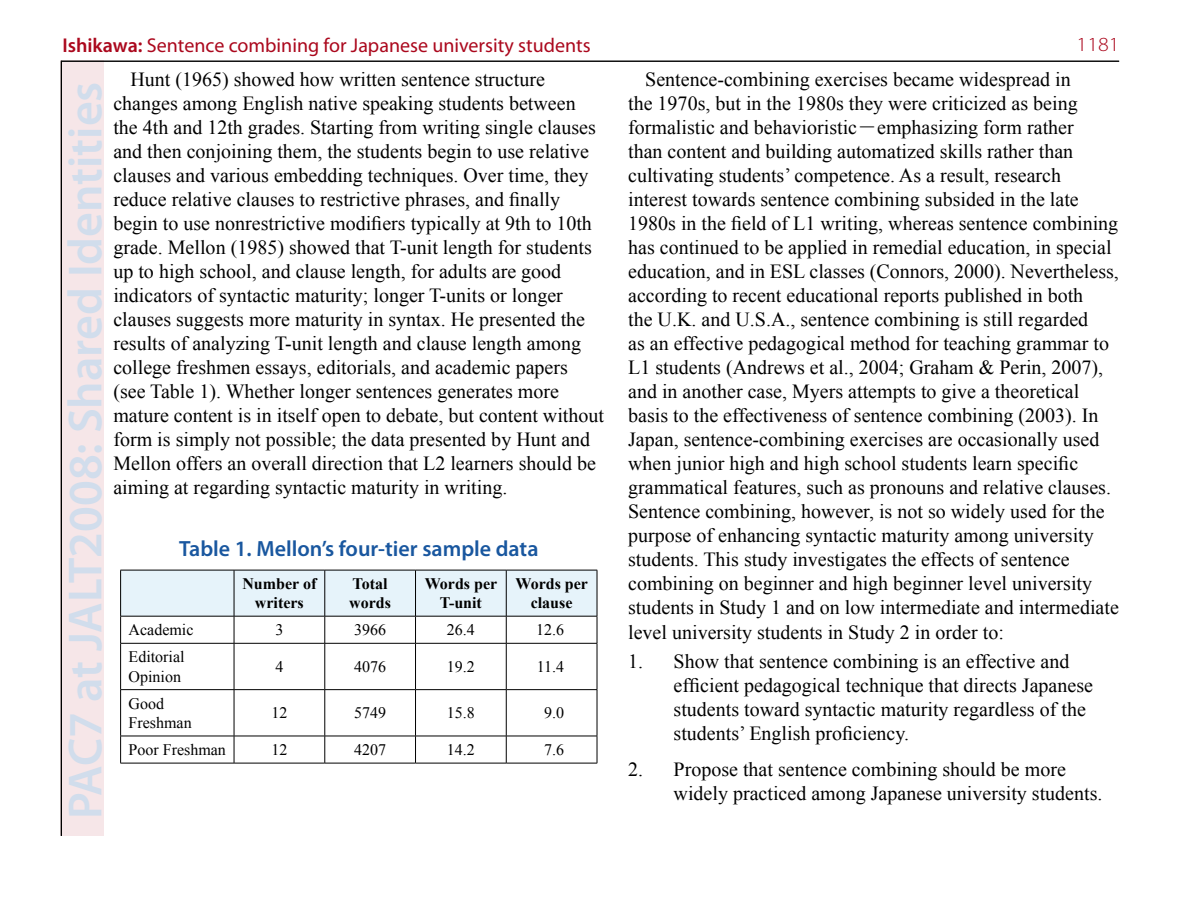
<style>
.page{position:relative;width:1191px;height:908px;background:#fff}
.page>*{position:absolute;margin:0;border:0;box-sizing:border-box;transform-origin:0 0}
.t1{font:600 48px "Myriad Pro";color:#d1ddec}
.t2{font:600 22px "Myriad Pro";color:#19579f}
.t3{font:20px/24px "Times New Roman";color:#000}
.t4{font:20px "Myriad Pro";color:#ab081d}
.t5{font:300 20px "Myriad Pro";color:#ab081d;scale:1.1 1}
.t6{font:16px/19.2px "Times New Roman";color:#000}
.t7{font:700 16px/19.2px "Times New Roman";color:#000;text-align:center}
.s1{font-weight:600}
.s2{font-family:"MS Mincho"}
</style>
<div class="page">
<div style="left:60px;top:61px;width:44px;height:774px;background:#f6e6e8"></div>
<hr style="left:61px;top:61px;width:1px;height:774px;background:#000">
<hr style="left:61px;top:61px;width:1058px;height:1px;background:#000">
<hr style="left:120px;top:569px;width:114px;height:1px;background:#000">
<hr style="left:234px;top:569px;width:91px;height:1px;background:#000">
<hr style="left:325px;top:569px;width:90px;height:1px;background:#000">
<hr style="left:415px;top:569px;width:91px;height:1px;background:#000">
<hr style="left:506px;top:569px;width:91px;height:1px;background:#000">
<svg style="left:120px;top:570px;width:477px;height:72px"></svg>
<hr style="left:506px;top:615px;width:91px;height:1px;background:#000">
<hr style="left:120px;top:643px;width:1px;height:46px;background:#000">
<hr style="left:120px;top:642px;width:114px;height:1px;background:#000">
<hr style="left:234px;top:643px;width:1px;height:46px;background:#000">
<hr style="left:234px;top:642px;width:91px;height:1px;background:#000">
<hr style="left:324px;top:643px;width:1px;height:46px;background:#000">
<hr style="left:325px;top:642px;width:90px;height:1px;background:#000">
<hr style="left:415px;top:643px;width:1px;height:46px;background:#000">
<hr style="left:415px;top:642px;width:91px;height:1px;background:#000">
<hr style="left:506px;top:643px;width:1px;height:46px;background:#000">
<hr style="left:596px;top:643px;width:1px;height:46px;background:#000">
<hr style="left:506px;top:642px;width:91px;height:1px;background:#000">
<hr style="left:120px;top:689px;width:1px;height:46px;background:#000">
<hr style="left:120px;top:689px;width:114px;height:1px;background:#000">
<hr style="left:234px;top:689px;width:1px;height:46px;background:#000">
<hr style="left:234px;top:689px;width:91px;height:1px;background:#000">
<hr style="left:324px;top:689px;width:1px;height:46px;background:#000">
<hr style="left:325px;top:689px;width:90px;height:1px;background:#000">
<hr style="left:415px;top:689px;width:1px;height:46px;background:#000">
<hr style="left:415px;top:689px;width:91px;height:1px;background:#000">
<hr style="left:506px;top:689px;width:1px;height:46px;background:#000">
<hr style="left:596px;top:689px;width:1px;height:46px;background:#000">
<hr style="left:506px;top:689px;width:91px;height:1px;background:#000">
<svg style="left:120px;top:736px;width:1px;height:26px"></svg>
<hr style="left:120px;top:735px;width:114px;height:1px;background:#000">
<hr style="left:120px;top:762px;width:114px;height:1px;background:#000">
<svg style="left:234px;top:736px;width:1px;height:26px"></svg>
<hr style="left:234px;top:735px;width:91px;height:1px;background:#000">
<hr style="left:234px;top:762px;width:91px;height:1px;background:#000">
<svg style="left:324px;top:735px;width:1px;height:27px"></svg>
<hr style="left:325px;top:735px;width:90px;height:1px;background:#000">
<hr style="left:325px;top:762px;width:90px;height:1px;background:#000">
<svg style="left:415px;top:736px;width:1px;height:26px"></svg>
<hr style="left:415px;top:735px;width:91px;height:1px;background:#000">
<hr style="left:415px;top:762px;width:91px;height:1px;background:#000">
<svg style="left:506px;top:736px;width:1px;height:26px"></svg>
<svg style="left:596px;top:736px;width:1px;height:26px"></svg>
<hr style="left:506px;top:735px;width:91px;height:1px;background:#000">
<hr style="left:506px;top:762px;width:91px;height:1px;background:#000">
<p class="t4" style="left:62px;top:33px;width:530px"><span class="s1">Ishikawa:</span> Sentence combining for Japanese university students</p>
<p class="t5" style="left:1076px;top:32px;width:41px">1181</p>
<h1 class="t1" style="left:55px;top:818px;width:738px;rotate:-90deg">PAC7 at JALT2008: Shared Identities</h1>
<p class="t3" style="left:113px;top:67px;width:492px;text-indent:17px">Hunt (1965) showed how written sentence structure changes among English native speaking students between the 4th and 12th grades. Starting from writing single clauses and then conjoining them, the students begin to use relative clauses and various embedding techniques. Over time, they reduce relative clauses to restrictive phrases, and finally begin to use nonrestrictive modifiers typically at 9th to 10th grade. Mellon (1985) showed that T-unit length for students up to high school, and clause length, for adults are good indicators of syntactic maturity; longer T-units or longer clauses suggests more maturity in syntax. He presented the results of analyzing T-unit length and clause length among college freshmen essays, editorials, and academic papers (see Table 1). Whether longer sentences generates more mature content is in itself open to debate, but content without form is simply not possible; the data presented by Hunt and Mellon offers an overall direction that L2 learners should be aiming at regarding syntactic maturity in writing.</p>
<p class="t3" style="left:628px;top:67px;width:492px;text-indent:17px">Sentence-combining exercises became widespread in<br>the 1970s, but in the 1980s they were criticized as being formalistic and behavioristic<span class="s2">－</span>emphasizing form rather<br>than content and building automatized skills rather than cultivating students’ competence. As a result, research interest towards sentence combining subsided in the late 1980s in the field of L1 writing, whereas sentence combining has continued to be applied in remedial education, in special education, and in ESL classes (Connors, 2000). Nevertheless, according to recent educational reports published in both<br>the U.K. and U.S.A., sentence combining is still regarded<br>as an effective pedagogical method for teaching grammar to L1 students (Andrews et al., 2004; Graham &amp; Perin, 2007), and in another case, Myers attempts to give a theoretical basis to the effectiveness of sentence combining (2003). In Japan, sentence-combining exercises are occasionally used when junior high and high school students learn specific grammatical features, such as pronouns and relative clauses.<br>Sentence combining, however, is not so widely used for the purpose of enhancing syntactic maturity among university students. This study investigates the effects of sentence combining on beginner and high beginner level university students in Study 1 and on low intermediate and intermediate level university students in Study 2 in order to:</p>
<p class="t3" style="left:673px;top:649px;width:421px;text-indent:-45px">1. Show that sentence combining is an effective and efficient pedagogical technique that directs Japanese students toward syntactic maturity regardless of the students’ English proficiency.</p>
<p class="t3" style="left:673px;top:756px;width:430px;text-indent:-45px">2. Propose that sentence combining should be more widely practiced among Japanese university students.</p>
<p class="t2" style="left:179px;top:534px;width:361px">Table 1. Mellon’s four-tier sample data</p>
<p class="t7" style="left:242px;top:573px;width:75px">Number of writers</p>
<p class="t7" style="left:349px;top:573px;width:43px;text-align:left">Total words</p>
<p class="t7" style="left:425px;top:573px;width:74px">Words per<br>T-unit</p>
<p class="t7" style="left:515px;top:573px;width:74px">Words per clause</p>
<p class="t6" style="left:129px;top:619px;width:66px">Academic</p>
<p class="t6" style="left:275px;top:619px;width:9px">3</p>
<p class="t6" style="left:354px;top:619px;width:33px">3966</p>
<p class="t6" style="left:447px;top:619px;width:29px">26.4</p>
<p class="t6" style="left:536px;top:619px;width:29px">12.6</p>
<p class="t6" style="left:129px;top:647px;width:57px">Editorial<br>Opinion</p>
<p class="t6" style="left:275px;top:656px;width:9px">4</p>
<p class="t6" style="left:354px;top:656px;width:33px">4076</p>
<p class="t6" style="left:447px;top:656px;width:29px">19.2</p>
<p class="t6" style="left:537px;top:656px;width:29px">11.4</p>
<p class="t6" style="left:129px;top:693px;width:65px">Good<br>Freshman</p>
<p class="t6" style="left:271px;top:702px;width:17px">12</p>
<p class="t6" style="left:354px;top:702px;width:33px">5749</p>
<p class="t6" style="left:447px;top:702px;width:29px">15.8</p>
<p class="t6" style="left:544px;top:702px;width:21px">9.0</p>
<p class="t6" style="left:129px;top:739px;width:99px">Poor Freshman</p>
<p class="t6" style="left:271px;top:739px;width:17px">12</p>
<p class="t6" style="left:354px;top:739px;width:33px">4207</p>
<p class="t6" style="left:447px;top:739px;width:29px">14.2</p>
<p class="t6" style="left:544px;top:739px;width:21px">7.6</p>
</div>
